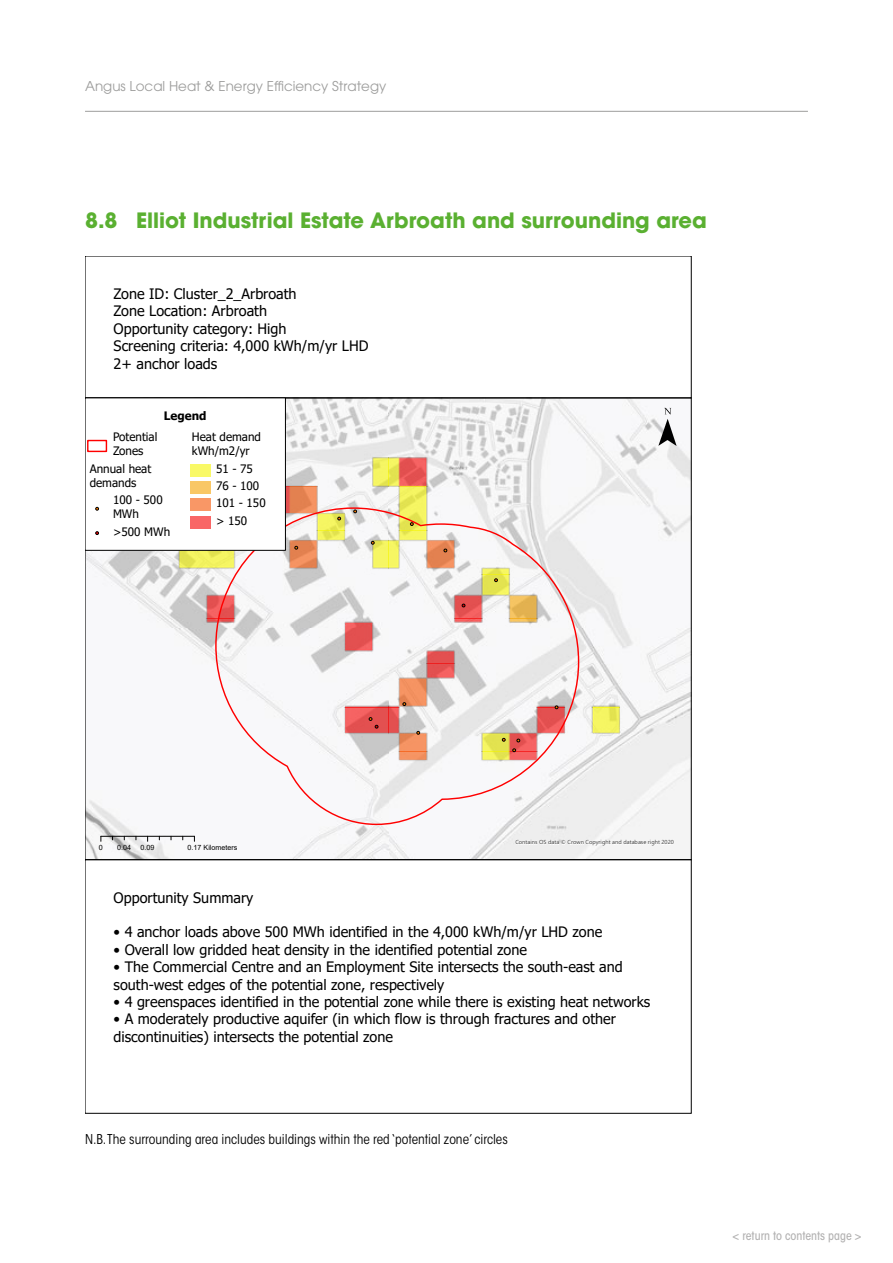
<style>
.page{position:relative;width:893px;height:1263px;background:#fff}
.page>*{position:absolute;margin:0;border:0;box-sizing:border-box;transform-origin:0 0}
.Headings{font:700 21px "ITC Avant Garde Std";color:#5ab031}
.t1{font:14.4px/17.4px "Tahoma";color:#000}
.Footnotes{font:condensed 13.5px "ITC Avant Garde Std";color:#000}
.t2{font:13.5px "ITC Avant Garde Std";color:#9d9d9c}
.t3{font:500 condensed 12px "ITC Avant Garde Std";color:#b3b2b2}
.t4{font:11.7px/14.1px "Tahoma";color:#000}
.t5{font:700 11.7px "Tahoma";color:#000}
.t6{font:7.2px "Arial";color:#000}
.t7{font:5.7px "Segoe UI";color:#323232}
</style>
<div class="page">
<hr style="left:85px;top:111px;width:723px;height:1px;background:#9d9d9c">
<img style="left:87px;top:399px;width:602px;height:459px">
<svg style="left:214px;top:507px;width:366px;height:319px"></svg>
<svg style="left:515px;top:839px;width:159px;height:7px"></svg>
<div style="left:85px;top:859px;width:606px;height:254px;border:1px solid #000"></div>
<hr style="left:101px;top:836px;width:93px;height:1px;background:#000">
<svg style="left:85px;top:397px;width:201px;height:154px"></svg>
<svg style="left:658px;top:408px;width:19px;height:38px"></svg>
<p class="t2" style="left:85px;top:77px;width:303px">Angus Local Heat &amp; Energy Efficiency Strategy</p>
<p class="Headings" style="left:85px;top:206px;width:623px">8.8 Elliot Industrial Estate Arbroath and surrounding area</p>
<p class="t1" style="left:114px;top:286px;width:256px">Zone ID: Cluster_2_Arbroath<br>Zone Location: Arbroath<br>Opportunity category: High<br>Screening criteria: 4,000 kWh/m/yr LHD<br>2+ anchor loads</p>
<p class="t5" style="left:164px;top:407px;width:44px">Legend</p>
<p class="t4" style="left:113px;top:431px;width:46px">Potential<br>Zones</p>
<p class="t4" style="left:90px;top:462px;width:63px">Annual heat demands</p>
<p class="t4" style="left:113px;top:493px;width:51px">100 - 500<br>MWh</p>
<p class="t4" style="left:113px;top:525px;width:59px">&gt;500 MWh</p>
<p class="t4" style="left:192px;top:431px;width:71px">Heat demand kWh/m2/yr</p>
<p class="t4" style="left:216px;top:461px;width:51px;line-height:17.2px">51 - 75<br>76 - 100<br>101 - 150 &gt; 150</p>
<p class="t6" style="left:99px;top:842px;width:6px">0</p>
<p class="t6" style="left:117px;top:842px;width:16px">0.04</p>
<p class="t6" style="left:141px;top:842px;width:16px">0.09</p>
<p class="t6" style="left:187px;top:842px;width:52px">0.17 Kilometers</p>
<p class="t7" style="left:515px;top:837px;width:160px">Contains OS data © Crown Copyright and database right 2020</p>
<p class="t1" style="left:114px;top:889px;width:141px">Opportunity Summary</p>
<p class="t1" style="left:114px;top:924px;width:490px">• 4 anchor loads above 500 MWh identified in the 4,000 kWh/m/yr LHD zone</p>
<p class="t1" style="left:114px;top:942px;width:415px">• Overall low gridded heat density in the identified potential zone</p>
<p class="t1" style="left:114px;top:959px;width:511px">• The Commercial Centre and an Employment Site intersects the south-east and south-west edges of the potential zone, respectively</p>
<p class="t1" style="left:114px;top:994px;width:538px">• 4 greenspaces identified in the potential zone while there is existing heat networks</p>
<p class="t1" style="left:114px;top:1011px;width:504px">• A moderately productive aquifer (in which flow is through fractures and other discontinuities) intersects the potential zone</p>
<p class="Footnotes" style="left:85px;top:1131px;width:424px">N.B. The surrounding area includes buildings within the red ‘potential zone’ circles</p>
<p class="t3" style="left:733px;top:1228px;width:130px">&lt; return to contents page &gt;</p>
</div>
